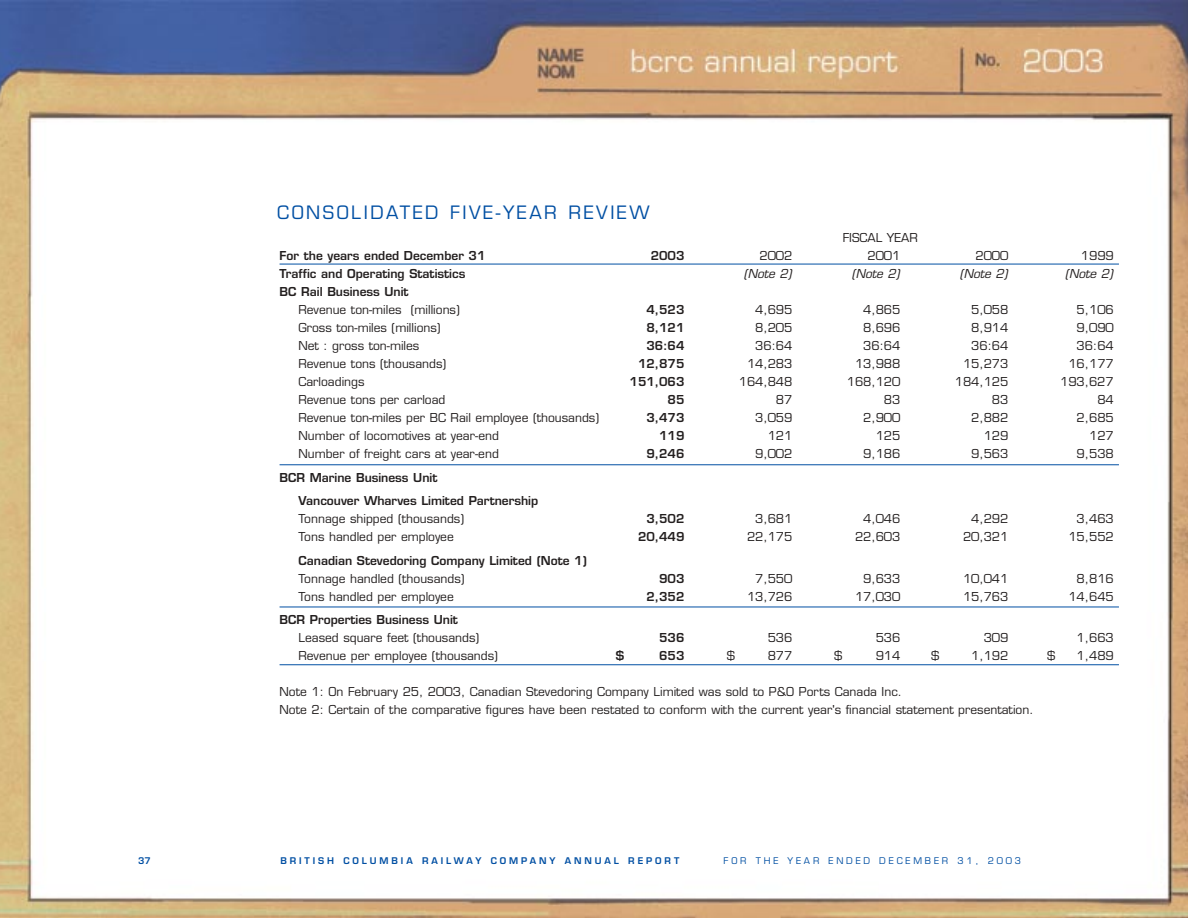
<style>
.page{position:relative;width:1188px;height:918px;background:#fff}
.page>*{position:absolute;margin:0;border:0;box-sizing:border-box;transform-origin:0 0}
.t1{font:18px "Eurostile";letter-spacing:.14em;color:#004fa3}
.t2{font:12px/18px "Eurostile";color:#231f1f}
.t3{font:600 12px/23.4px "Eurostile";color:#231f1f}
.t4{font:italic 12px "Eurostile";color:#231f1f}
.t5{font:600 9px "Eurostile";letter-spacing:.325em;color:#004fa3}
.t6{font:9px "Eurostile";letter-spacing:.315em;color:#004fa3}
</style>
<div class="page">
<img style="left:0;top:0;width:1188px;height:918px">
<hr style="left:280px;top:264px;width:839px;height:1px;background:#004fa3">
<hr style="left:280px;top:464px;width:839px;height:1px;background:#004fa3">
<hr style="left:280px;top:607px;width:839px;height:1px;background:#004fa3">
<hr style="left:280px;top:664px;width:839px;height:1px;background:#004fa3">
<p class="t5" style="left:138px;top:857px;width:14px">37</p>
<h1 class="t1" style="left:277px;top:205px;width:374px">CONSOLIDATED FIVE-YEAR REVIEW</h1>
<p class="t2" style="left:843px;top:230px;width:77px">FISCAL YEAR</p>
<p class="t3" style="left:280px;top:246px;width:208px">For the years ended December 31</p>
<p class="t3" style="left:651px;top:246px;width:35px">2003</p>
<p class="t2" style="left:759px;top:248px;width:35px">2002</p>
<p class="t2" style="left:867px;top:248px;width:35px">2001</p>
<p class="t2" style="left:975px;top:248px;width:35px">2000</p>
<p class="t2" style="left:1081px;top:248px;width:35px">1999</p>
<p class="t3" style="left:280px;top:264px;width:187px">Traffic and Operating Statistics</p>
<p class="t4" style="left:744px;top:269px;width:49px">(Note 2)</p>
<p class="t4" style="left:852px;top:269px;width:49px">(Note 2)</p>
<p class="t4" style="left:960px;top:269px;width:49px">(Note 2)</p>
<p class="t4" style="left:1065px;top:269px;width:49px">(Note 2)</p>
<p class="t3" style="left:280px;top:282px;width:131px">BC Rail Business Unit</p>
<p class="t2" style="left:298px;top:302px;width:163px">Revenue ton-miles (millions)</p>
<p class="t3" style="left:646px;top:300px;width:40px">4,523</p>
<p class="t2" style="left:755px;top:302px;width:39px">4,695</p>
<p class="t2" style="left:863px;top:302px;width:39px">4,865</p>
<p class="t2" style="left:971px;top:302px;width:39px">5,058</p>
<p class="t2" style="left:1077px;top:302px;width:39px">5,106</p>
<p class="t2" style="left:298px;top:320px;width:144px">Gross ton-miles (millions)</p>
<p class="t3" style="left:646px;top:318px;width:40px">8,121</p>
<p class="t2" style="left:755px;top:320px;width:39px">8,205</p>
<p class="t2" style="left:863px;top:320px;width:39px">8,696</p>
<p class="t2" style="left:971px;top:320px;width:39px">8,914</p>
<p class="t2" style="left:1077px;top:320px;width:39px">9,090</p>
<p class="t2" style="left:298px;top:338px;width:122px">Net : gross ton-miles</p>
<p class="t3" style="left:646px;top:336px;width:40px">36:64</p>
<p class="t2" style="left:755px;top:338px;width:39px">36:64</p>
<p class="t2" style="left:863px;top:338px;width:39px">36:64</p>
<p class="t2" style="left:971px;top:338px;width:39px">36:64</p>
<p class="t2" style="left:1077px;top:338px;width:39px">36:64</p>
<p class="t2" style="left:298px;top:356px;width:149px">Revenue tons (thousands)</p>
<p class="t3" style="left:638px;top:354px;width:48px">12,875</p>
<p class="t2" style="left:747px;top:356px;width:47px">14,283</p>
<p class="t2" style="left:855px;top:356px;width:47px">13,988</p>
<p class="t2" style="left:963px;top:356px;width:47px">15,273</p>
<p class="t2" style="left:1068px;top:356px;width:47px">16,177</p>
<p class="t2" style="left:298px;top:374px;width:68px">Carloadings</p>
<p class="t3" style="left:630px;top:372px;width:56px">151,063</p>
<p class="t2" style="left:739px;top:374px;width:55px">164,848</p>
<p class="t2" style="left:847px;top:374px;width:55px">168,120</p>
<p class="t2" style="left:955px;top:374px;width:55px">184,125</p>
<p class="t2" style="left:1060px;top:374px;width:55px">193,627</p>
<p class="t2" style="left:298px;top:392px;width:149px">Revenue tons per carload</p>
<p class="t3" style="left:668px;top:390px;width:18px">85</p>
<p class="t2" style="left:776px;top:392px;width:18px">87</p>
<p class="t2" style="left:884px;top:392px;width:18px">83</p>
<p class="t2" style="left:992px;top:392px;width:18px">83</p>
<p class="t2" style="left:1097px;top:392px;width:18px">84</p>
<p class="t2" style="left:298px;top:410px;width:302px">Revenue ton-miles per BC Rail employee (thousands)</p>
<p class="t3" style="left:646px;top:408px;width:40px">3,473</p>
<p class="t2" style="left:755px;top:410px;width:39px">3,059</p>
<p class="t2" style="left:863px;top:410px;width:39px">2,900</p>
<p class="t2" style="left:971px;top:410px;width:39px">2,882</p>
<p class="t2" style="left:1077px;top:410px;width:39px">2,685</p>
<p class="t2" style="left:298px;top:428px;width:202px">Number of locomotives at year-end</p>
<p class="t3" style="left:659px;top:426px;width:27px">119</p>
<p class="t2" style="left:768px;top:428px;width:26px">121</p>
<p class="t2" style="left:876px;top:428px;width:26px">125</p>
<p class="t2" style="left:984px;top:428px;width:26px">129</p>
<p class="t2" style="left:1089px;top:428px;width:26px">127</p>
<p class="t2" style="left:298px;top:446px;width:202px">Number of freight cars at year-end</p>
<p class="t3" style="left:646px;top:444px;width:40px">9,246</p>
<p class="t2" style="left:755px;top:446px;width:39px">9,002</p>
<p class="t2" style="left:863px;top:446px;width:39px">9,186</p>
<p class="t2" style="left:971px;top:446px;width:39px">9,563</p>
<p class="t2" style="left:1077px;top:446px;width:39px">9,538</p>
<p class="t3" style="left:298px;top:467px;width:241px;text-indent:-19px">BCR Marine Business Unit<br>Vancouver Wharves Limited Partnership</p>
<p class="t2" style="left:298px;top:511px;width:167px">Tonnage shipped (thousands)</p>
<p class="t3" style="left:646px;top:508px;width:40px">3,502</p>
<p class="t2" style="left:755px;top:511px;width:39px">3,681</p>
<p class="t2" style="left:863px;top:511px;width:39px">4,046</p>
<p class="t2" style="left:971px;top:511px;width:39px">4,292</p>
<p class="t2" style="left:1077px;top:511px;width:39px">3,463</p>
<p class="t2" style="left:298px;top:529px;width:157px">Tons handled per employee</p>
<p class="t3" style="left:638px;top:526px;width:48px">20,449</p>
<p class="t2" style="left:747px;top:529px;width:47px">22,175</p>
<p class="t2" style="left:855px;top:529px;width:47px">22,603</p>
<p class="t2" style="left:963px;top:529px;width:47px">20,321</p>
<p class="t2" style="left:1068px;top:529px;width:47px">15,552</p>
<p class="t3" style="left:298px;top:550px;width:290px">Canadian Stevedoring Company Limited (Note 1)</p>
<p class="t2" style="left:298px;top:570px;width:168px">Tonnage handled (thousands)</p>
<p class="t3" style="left:659px;top:568px;width:27px">903</p>
<p class="t2" style="left:755px;top:570px;width:39px">7,550</p>
<p class="t2" style="left:863px;top:570px;width:39px">9,633</p>
<p class="t2" style="left:963px;top:570px;width:47px">10,041</p>
<p class="t2" style="left:1077px;top:570px;width:39px">8,816</p>
<p class="t2" style="left:298px;top:588px;width:157px">Tons handled per employee</p>
<p class="t3" style="left:646px;top:586px;width:40px">2,352</p>
<p class="t2" style="left:747px;top:588px;width:47px">13,726</p>
<p class="t2" style="left:855px;top:588px;width:47px">17,030</p>
<p class="t2" style="left:963px;top:588px;width:47px">15,763</p>
<p class="t2" style="left:1068px;top:588px;width:47px">14,645</p>
<p class="t3" style="left:280px;top:609px;width:180px">BCR Properties Business Unit</p>
<p class="t2" style="left:298px;top:630px;width:182px">Leased square feet (thousands)</p>
<p class="t3" style="left:659px;top:627px;width:27px">536</p>
<p class="t2" style="left:768px;top:630px;width:26px">536</p>
<p class="t2" style="left:876px;top:630px;width:26px">536</p>
<p class="t2" style="left:984px;top:630px;width:26px">309</p>
<p class="t2" style="left:1077px;top:630px;width:39px">1,663</p>
<p class="t2" style="left:298px;top:648px;width:201px">Revenue per employee (thousands)</p>
<p class="t3" style="left:616px;top:645px;width:10px">$</p>
<p class="t3" style="left:659px;top:645px;width:27px">653</p>
<p class="t2" style="left:727px;top:648px;width:10px">$</p>
<p class="t2" style="left:768px;top:648px;width:26px">877</p>
<p class="t2" style="left:834px;top:648px;width:10px">$</p>
<p class="t2" style="left:876px;top:648px;width:26px">914</p>
<p class="t2" style="left:931px;top:648px;width:10px">$</p>
<p class="t2" style="left:971px;top:648px;width:39px">1,192</p>
<p class="t2" style="left:1047px;top:648px;width:10px">$</p>
<p class="t2" style="left:1077px;top:648px;width:39px">1,489</p>
<p class="t2" style="left:280px;top:684px;width:755px">Note 1: On February 25, 2003, Canadian Stevedoring Company Limited was sold to P&amp;O Ports Canada Inc.<br>Note 2: Certain of the comparative figures have been restated to conform with the current year's financial statement presentation.</p>
<p class="t5" style="left:280px;top:857px;width:400px">BRITISH COLUMBIA RAILWAY COMPANY ANNUAL REPORT</p>
<p class="t6" style="left:724px;top:857px;width:299px">FOR THE YEAR ENDED DECEMBER 31, 2003</p>
</div>
